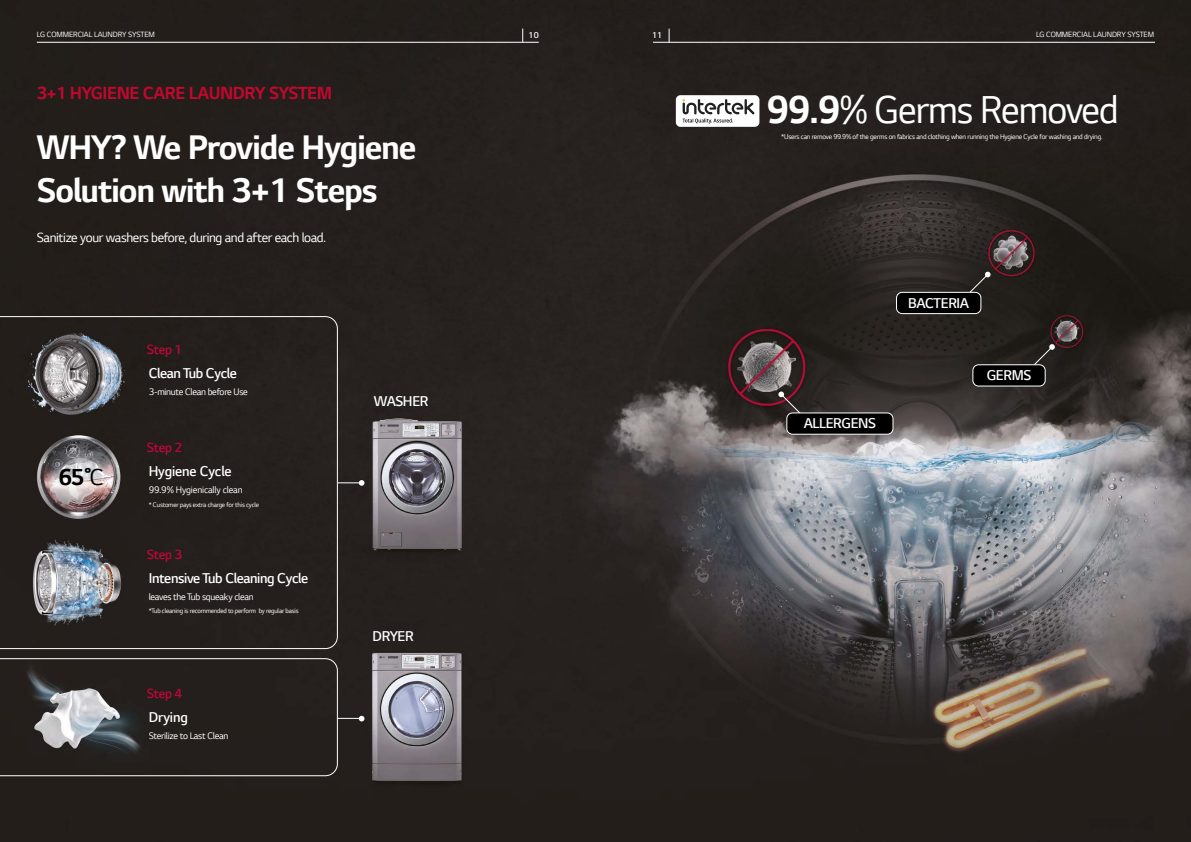
<style>
.page{position:relative;width:1191px;height:842px;background:#fff}
.page>*{position:absolute;margin:0;border:0;box-sizing:border-box;transform-origin:0 0}
.t1{font:41.1px "LG Smart";letter-spacing:-.025em;color:#fff;scale:.95 1}
.t2{font:700 36px/42.9px "LG Smart";letter-spacing:-.025em;color:#fff}
.t3{font:700 24.4px "LG Smart";color:#000}
.t4{font:700 18.5px "LG Smart";letter-spacing:-.025em;color:#be092e}
.t5{font:600 15px "LG Smart";letter-spacing:-.025em;color:#fff}
.t6{font:14px "LG Smart";letter-spacing:-.025em;color:#fff}
.t7{font:600 14px "LG Smart";letter-spacing:-.025em;color:#be0738}
.t8{font:10px "LG Smart";letter-spacing:-.025em;color:#fff}
.t9{font:600 9px "LG Smart";color:#fff}
.t10{font:8px "LG Smart";letter-spacing:-.01em;color:#fff}
.t11{font:7.4px "LG Smart";letter-spacing:-.025em;color:#fff}
.t12{font:7px "LG Smart";letter-spacing:-.025em;color:#fff}
.s1{font-weight:400}
.s2{font-weight:700}
</style>
<div class="page">
<img style="left:0;top:0;width:1191px;height:842px">
<hr style="left:653px;top:42px;width:502px;height:1px;background:#fff">
<svg style="left:669px;top:29px;width:1px;height:14px"></svg>
<hr style="left:37px;top:42px;width:502px;height:1px;background:#fff">
<svg style="left:522px;top:29px;width:1px;height:13px"></svg>
<div style="left:676px;top:95px;width:83px;height:32px;background:#fff;border-radius:5px"></div>
<svg style="left:682px;top:99px;width:72px;height:25px"></svg>
<svg style="left:0;top:316px;width:338px;height:333px;background:#35312f"></svg>
<svg style="left:778px;top:391px;width:26px;height:27px"></svg>
<div style="left:787px;top:413px;width:106px;height:21px;background:#000;border-radius:6px"></div>
<div style="left:786px;top:413px;width:107px;height:21px;border:1px solid #fff;border-radius:6px"></div>
<div style="left:896px;top:292px;width:85px;height:22px;background:#000;border-radius:6px"></div>
<div style="left:896px;top:292px;width:85px;height:22px;border:1px solid #fff;border-radius:6px"></div>
<div style="left:973px;top:365px;width:72px;height:21px;background:#000;border-radius:6px"></div>
<div style="left:972px;top:364px;width:73px;height:22px;border:1px solid #fff;border-radius:6px"></div>
<svg style="left:969px;top:272px;width:21px;height:21px"></svg>
<svg style="left:1033px;top:344px;width:21px;height:21px"></svg>
<img style="left:366px;top:412px;width:102px;height:162px">
<img style="left:366px;top:644px;width:102px;height:167px">
<svg style="left:338px;top:480px;width:26px;height:6px"></svg>
<svg style="left:0;top:658px;width:364px;height:118px;background:#34312f"></svg>
<p class="t10" style="left:37px;top:29px;width:120px">LG COMMERCIAL LAUNDRY SYSTEM</p>
<p class="t9" style="left:528px;top:29px;width:12px">10</p>
<p class="t9" style="left:652px;top:29px;width:12px">11</p>
<p class="t10" style="left:1036px;top:29px;width:120px">LG COMMERCIAL LAUNDRY SYSTEM</p>
<h3 class="t4" style="left:37px;top:80px;width:297px">3+1 HYGIENE CARE LAUNDRY SYSTEM</h3>
<h2 class="t2" style="left:37px;top:125px;width:381px">WHY? We Provide Hygiene<br>Solution with 3+1 Steps</h2>
<h3 class="t6" style="left:37px;top:228px;width:290px">Sanitize your washers before, during and after each load.</h3>
<h3 class="t7" style="left:147px;top:340px;width:37px">Step 1</h3>
<h3 class="t3" style="left:59px;top:461px;width:46px">65˚<span class="s1">C</span></h3>
<h3 class="t5" style="left:149px;top:363px;width:90px">Clean Tub Cycle</h3>
<h3 class="t8" style="left:149px;top:385px;width:101px">3-minute Clean before Use</h3>
<h3 class="t7" style="left:147px;top:438px;width:37px">Step 2</h3>
<h3 class="t5" style="left:149px;top:461px;width:84px">Hygiene Cycle</h3>
<h3 class="t8" style="left:149px;top:483px;width:95px">99.9% Hygienically clean</h3>
<p class="t12" style="left:149px;top:500px;width:112px">* Customer pays extra charge for this cycle</p>
<h3 class="t7" style="left:147px;top:545px;width:37px">Step 3</h3>
<h3 class="t5" style="left:149px;top:568px;width:161px">Intensive Tub Cleaning Cycle</h3>
<h3 class="t8" style="left:149px;top:590px;width:106px">leaves the Tub squeaky clean</h3>
<p class="t12" style="left:149px;top:606px;width:151px">*Tub cleaning is recommended to perform by regular basis</p>
<h3 class="t7" style="left:147px;top:684px;width:37px">Step 4</h3>
<h3 class="t5" style="left:149px;top:707px;width:41px">Drying</h3>
<h3 class="t8" style="left:149px;top:729px;width:81px">Sterilize to Last Clean</h3>
<h3 class="t5" style="left:374px;top:391px;width:56px">WASHER</h3>
<h3 class="t5" style="left:372px;top:626px;width:43px">DRYER</h3>
<h1 class="t1" style="left:767px;top:83px;width:372px"><span class="s2">99.9</span>% Germs Removed</h1>
<p class="t11" style="left:781px;top:132px;width:323px">*Users can remove 99.9% of the germs on fabrics and clothing when running the Hygiene Cycle for washing and drying.</p>
<h3 class="t5" style="left:803px;top:413px;width:74px">ALLERGENS</h3>
<h3 class="t5" style="left:908px;top:293px;width:62px">BACTERIA</h3>
<h3 class="t5" style="left:986px;top:365px;width:46px">GERMS</h3>
</div>
